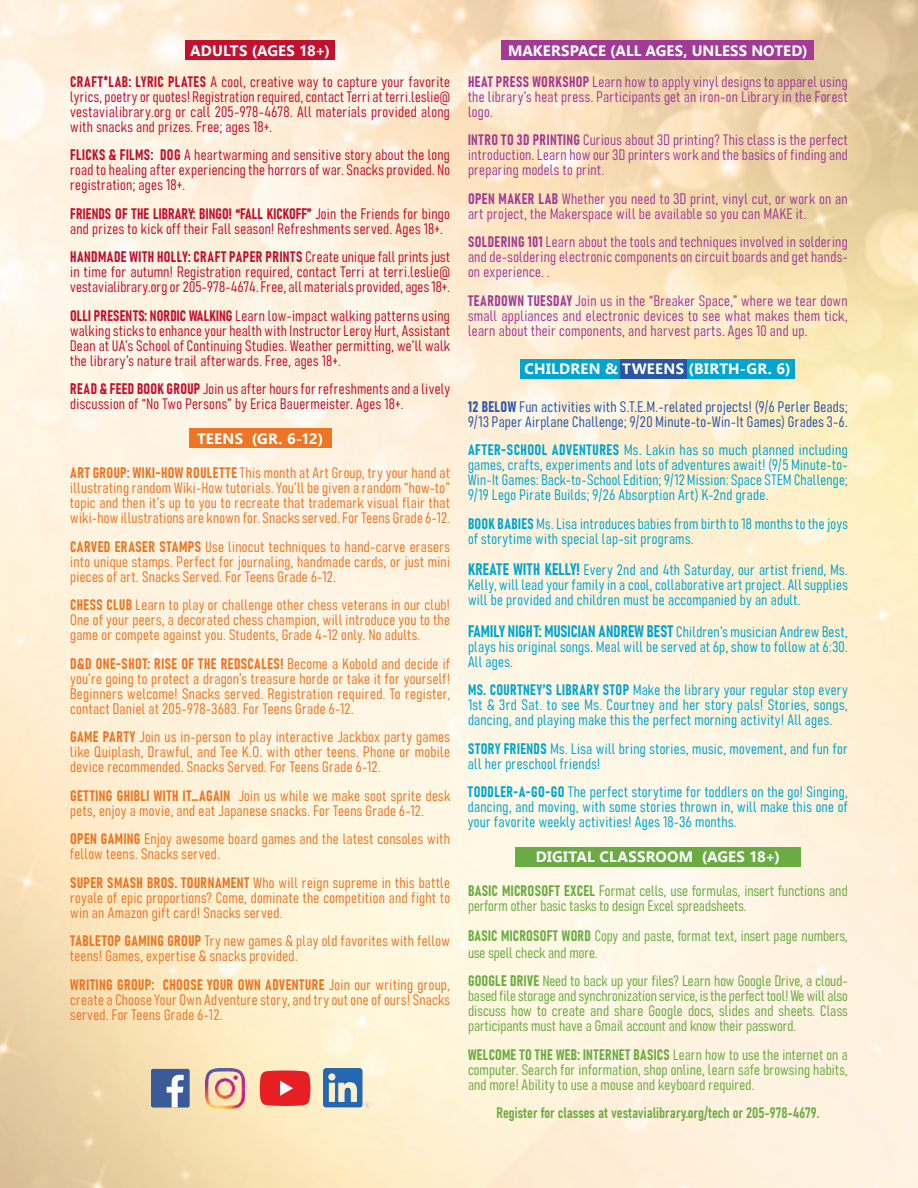
<style>
.page{position:relative;width:918px;height:1188px;background:#fff}
.page>*{position:absolute;margin:0;border:0;box-sizing:border-box;transform-origin:0 0}
.t1{font:16.5px "Bahnschrift";letter-spacing:.01em;color:#00a6cf}
.t2{font:15px/15px "Bahnschrift";letter-spacing:.02em;color:#ee7525;text-align:justify}
.t3{font:15px/15px "Bahnschrift";letter-spacing:.02em;color:#c3102f;text-align:justify}
.t4{font:15px/15px "Bahnschrift";letter-spacing:.02em;color:#00a6cf;text-align:justify}
.t5{font:15px/15px "Bahnschrift";letter-spacing:.02em;color:#a13d96;text-align:justify}
.t6{font:15px/15px "Bahnschrift";color:#6bab43}
.t7{font:15px/15px "Bahnschrift";letter-spacing:.02em;color:#2b56a4}
.t8{font:700 15px "Gadugi";letter-spacing:.015em;color:#fff}
.s1{color:#a33b96}
.s2{font-size:16.5px}
.s3{font-size:15px}
</style>
<div class="page">
<img style="left:0;top:0;width:918px;height:1188px">
<div style="left:521px;top:359px;width:274px;height:19px;background:#00a6cf"></div>
<div style="left:620px;top:359px;width:66px;height:19px;background:#2b56a4"></div>
<div style="left:189px;top:429px;width:142px;height:19px;background:#ee7525"></div>
<div style="left:502px;top:40px;width:312px;height:20px;background:#a33b96"></div>
<div style="left:185px;top:41px;width:150px;height:19px;background:#c3102f"></div>
<div style="left:515px;top:847px;width:286px;height:20px;background:#6bab43"></div>
<svg style="left:260px;top:1070px;width:50px;height:36px;background:#e9383a"></svg>
<img style="left:205px;top:1068px;width:40px;height:40px">
<div style="left:151px;top:1069px;width:39px;height:39px;background:#3b5a9a;border-radius:2px"></div>
<svg style="left:167px;top:1075px;width:17px;height:33px"></svg>
<img style="left:323px;top:1069px;width:46px;height:39px">
<p class="t8" style="left:190px;top:42px;width:141px">ADULTS (AGES 18+)</p>
<p class="t8" style="left:508px;top:41px;width:301px">MAKERSPACE (ALL AGES, UNLESS NOTED)</p>
<p class="t3" style="left:70px;top:73px;width:381px">CRAFT*LAB: LYRIC PLATES A cool, creative way to capture your favorite lyrics, poetry or quotes! Registration required, contact Terri at terri.leslie@ vestavialibrary.org or call 205-978-4678. All materials provided along with snacks and prizes. Free; ages 18+.</p>
<p class="t3" style="left:70px;top:147px;width:381px">FLICKS &amp; FILMS: DOG A heartwarming and sensitive story about the long road to healing after experiencing the horrors of war. Snacks provided. No registration; ages 18+.</p>
<p class="t3" style="left:70px;top:205px;width:381px">FRIENDS OF THE LIBRARY: BINGO! “FALL KICKOFF” Join the Friends for bingo and prizes to kick off their Fall season! Refreshments served. Ages 18+.</p>
<p class="t3" style="left:70px;top:249px;width:381px">HANDMADE WITH HOLLY: CRAFT PAPER PRINTS Create unique fall prints just in time for autumn! Registration required, contact Terri at terri.leslie@ vestavialibrary.org or 205-978-4674. Free, all materials provided, ages 18+.</p>
<p class="t3" style="left:70px;top:307px;width:381px">OLLI PRESENTS: NORDIC WALKING Learn low-impact walking patterns using walking sticks to enhance your health with Instructor Leroy Hurt, Assistant Dean at UA’s School of Continuing Studies. Weather permitting, we’ll walk the library’s nature trail afterwards. Free, ages 18+.</p>
<p class="t3" style="left:70px;top:381px;width:381px">READ &amp; FEED BOOK GROUP Join us after hours for refreshments and a lively discussion of “No Two Persons” by Erica Bauermeister. Ages 18+.</p>
<p class="t8" style="left:197px;top:429px;width:128px">TEENS (GR. 6-12)</p>
<p class="t2" style="left:70px;top:465px;width:381px">ART GROUP: WIKI-HOW ROULETTE This month at Art Group, try your hand at illustrating random Wiki-How tutorials. You’ll be given a random “how-to” topic and then it’s up to you to recreate that trademark visual flair that wiki-how illustrations are known for. Snacks served. For Teens Grade 6-12.</p>
<p class="t2" style="left:70px;top:538px;width:381px">CARVED ERASER STAMPS Use linocut techniques to hand-carve erasers into unique stamps. Perfect for journaling, handmade cards, or just mini pieces of art. Snacks Served. For Teens Grade 6-12.</p>
<p class="t2" style="left:70px;top:597px;width:381px">CHESS CLUB Learn to play or challenge other chess veterans in our club!<br>One of your peers, a decorated chess champion, will introduce you to the game or compete against you. Students, Grade 4-12 only. No adults.</p>
<p class="t2" style="left:70px;top:655px;width:381px">D&amp;D ONE-SHOT: RISE OF THE REDSCALES! Become a Kobold and decide if you’re going to protect a dragon’s treasure horde or take it for yourself!<br>Beginners welcome! Snacks served. Registration required. To register, contact Daniel at 205-978-3683. For Teens Grade 6-12.</p>
<p class="t2" style="left:70px;top:729px;width:381px">GAME PARTY Join us in-person to play interactive Jackbox party games like Quiplash, Drawful, and Tee K.O. with other teens. Phone or mobile device recommended. Snacks Served. For Teens Grade 6-12.</p>
<p class="t2" style="left:70px;top:787px;width:381px">GETTING GHIBLI WITH IT…AGAIN Join us while we make soot sprite desk pets, enjoy a movie, and eat Japanese snacks. For Teens Grade 6-12.</p>
<p class="t2" style="left:70px;top:831px;width:381px">OPEN GAMING Enjoy awesome board games and the latest consoles with fellow teens. Snacks served.</p>
<p class="t2" style="left:70px;top:874px;width:381px">SUPER SMASH BROS. TOURNAMENT Who will reign supreme in this battle royale of epic proportions? Come, dominate the competition and fight to win an Amazon gift card! Snacks served.</p>
<p class="t2" style="left:70px;top:933px;width:381px">TABLETOP GAMING GROUP Try new games &amp; play old favorites with fellow teens! Games, expertise &amp; snacks provided.</p>
<p class="t2" style="left:70px;top:976px;width:381px">WRITING GROUP: CHOOSE YOUR OWN ADVENTURE Join our writing group, create a Choose Your Own Adventure story, and try out one of ours! Snacks served. For Teens Grade 6-12.</p>
<p class="t5" style="left:468px;top:73px;width:381px"><span class="s1">HEAT PRESS WORKSHOP</span> Learn how to apply vinyl designs to apparel using the library’s heat press. Participants get an iron-on Library in the Forest logo.</p>
<p class="t5" style="left:468px;top:132px;width:381px">INTRO TO 3D PRINTING Curious about 3D printing? This class is the perfect introduction. Learn how our 3D printers work and the basics of finding and preparing models to print.</p>
<p class="t5" style="left:468px;top:190px;width:381px">OPEN MAKER LAB Whether you need to 3D print, vinyl cut, or work on an art project, the Makerspace will be available so you can MAKE it.</p>
<p class="t5" style="left:468px;top:234px;width:381px">SOLDERING 101 Learn about the tools and techniques involved in soldering and de-soldering electronic components on circuit boards and get hands&shy;on experience. .</p>
<p class="t5" style="left:468px;top:292px;width:381px">TEARDOWN TUESDAY Join us in the “Breaker Space,” where we tear down small appliances and electronic devices to see what makes them tick, learn about their components, and harvest parts. Ages 10 and up.</p>
<p class="t8" style="left:524px;top:360px;width:268px">CHILDREN &amp; TWEENS (BIRTH-GR. 6)</p>
<p class="t7" style="left:468px;top:398px;width:381px">12 BELOW Fun activities with S.T.E.M.-related projects! (9/6 Perler Beads;<br>9/13 Paper Airplane Challenge; 9/20 Minute-to-Win-It Games) Grades 3-6.</p>
<p class="t4" style="left:468px;top:441px;width:381px">AFTER-SCHOOL ADVENTURES Ms. Lakin has so much planned including games, crafts, experiments and lots of adventures await! (9/5 Minute-to-Win-It Games: Back-to-School Edition; 9/12 Mission: Space STEM Challenge; 9/19 Lego Pirate Builds; 9/26 Absorption Art) K-2nd grade.</p>
<p class="t4" style="left:468px;top:515px;width:381px">BOOK BABIES Ms. Lisa introduces babies from birth to 18 months to the joys of storytime with special lap-sit programs.</p>
<p class="t4" style="left:468px;top:561px;width:381px"><span class="s2">KREATE WITH KELLY!</span> Every 2nd and 4th Saturday, our artist friend, Ms.<br>Kelly, will lead your family in a cool, collaborative art project. All supplies will be provided and children must be accompanied by an adult.</p>
<p class="t1" style="left:468px;top:618px;width:381px">FAMILY NIGHT: MUSICIAN ANDREW BEST <span class="s3">Children’s musician Andrew Best,</span></p>
<p class="t4" style="left:468px;top:638px;width:381px">plays his original songs. Meal will be served at 6p, show to follow at 6:30.<br>All ages.</p>
<p class="t4" style="left:468px;top:681px;width:381px">MS. COURTNEY’S LIBRARY STOP Make the library your regular stop every 1st &amp; 3rd Sat. to see Ms. Courtney and her story pals! Stories, songs, dancing, and playing make this the perfect morning activity! All ages.</p>
<p class="t4" style="left:468px;top:740px;width:381px">STORY FRIENDS Ms. Lisa will bring stories, music, movement, and fun for all her preschool friends!</p>
<p class="t4" style="left:468px;top:783px;width:381px">TODDLER-A-GO-GO The perfect storytime for toddlers on the go! Singing, dancing, and moving, with some stories thrown in, will make this one of your favorite weekly activities! Ages 18-36 months.</p>
<p class="t8" style="left:536px;top:848px;width:246px">DIGITAL CLASSROOM (AGES 18+)</p>
<p class="t6" style="left:468px;top:882px;width:381px">BASIC MICROSOFT EXCEL Format cells, use formulas, insert functions and perform other basic tasks to design Excel spreadsheets.</p>
<p class="t6" style="left:468px;top:927px;width:381px;line-height:16.5px">BASIC MICROSOFT WORD Copy and paste, format text, insert page numbers, use spell check and more.</p>
<p class="t6" style="left:468px;top:972px;width:381px;text-align:justify">GOOGLE DRIVE Need to back up your files? Learn how Google Drive, a cloud&shy;based file storage and synchronization service, is the perfect tool! We will also discuss how to create and share Google docs, slides and sheets. Class participants must have a Gmail account and know their password.</p>
<p class="t6" style="left:468px;top:1046px;width:381px;text-align:justify">WELCOME TO THE WEB: INTERNET BASICS Learn how to use the internet on a computer. Search for information, shop online, learn safe browsing habits, and more! Ability to use a mouse and keyboard required.</p>
<p class="t6" style="left:497px;top:1104px;width:324px">Register for classes at vestavialibrary.org/tech or 205-978-4679.</p>
</div>
